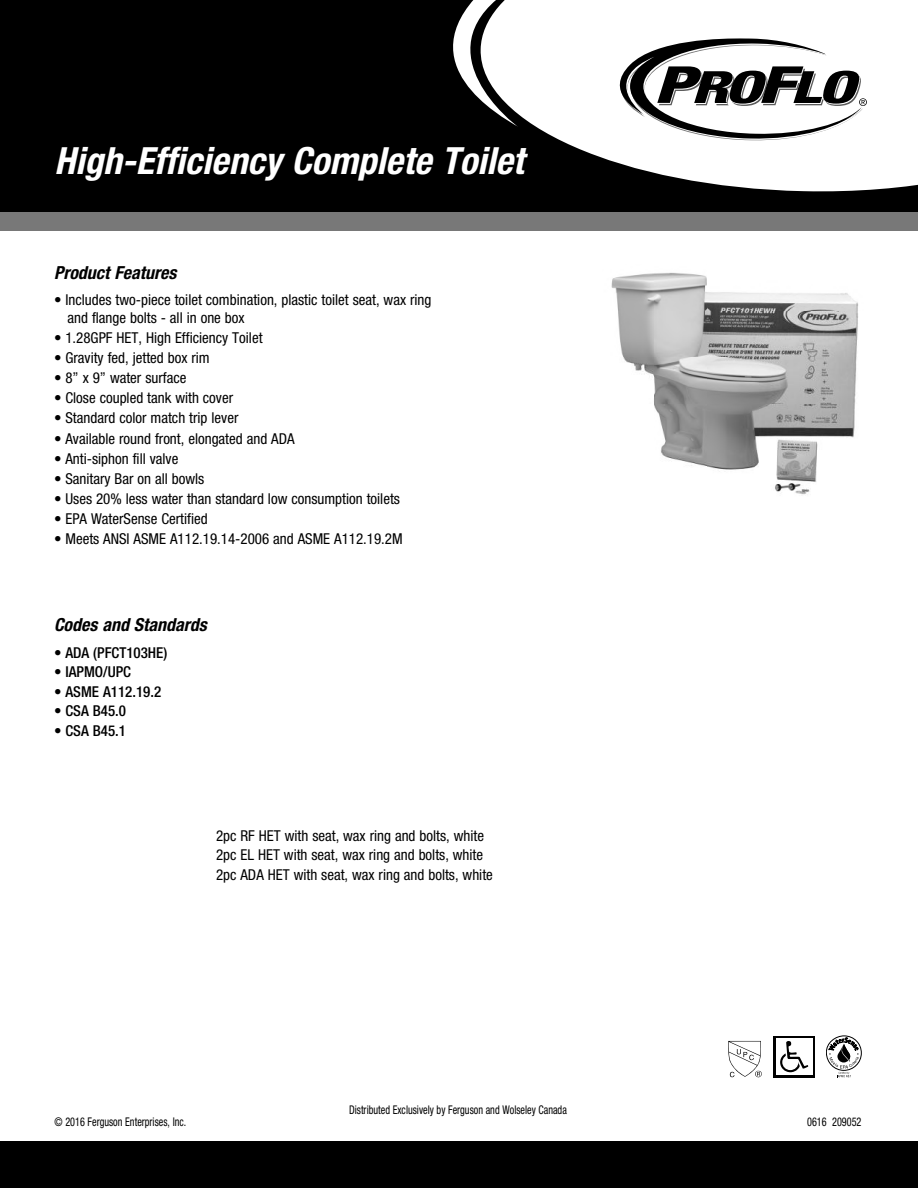
<style>
.page{position:relative;width:918px;height:1188px;background:#fff}
.page>*{position:absolute;margin:0;border:0;box-sizing:border-box;transform-origin:0 0}
.t1{font:italic 700 condensed 37.5px "Helvetica Neue";color:#fff}
.t2{font:italic 700 condensed 18px "Helvetica Neue";color:#000}
.t3{font:condensed 15px/19.5px "Helvetica Neue";color:#000}
.t4{font:500 condensed 15px "Helvetica Neue LT Std";color:#000}
.t5{font:condensed 12px "Helvetica Neue";color:#000;scale:.85 1}
</style>
<div class="page">
<svg style="left:0;top:0;width:918px;height:212px;fill:#000"></svg>
<div style="left:0;top:1142px;width:918px;height:46px;background:#000"></div>
<svg style="left:603px;top:38px;width:264px;height:103px"></svg>
<div style="left:0;top:212px;width:918px;height:19px;background:#787878"></div>
<svg style="left:826px;top:1036px;width:35px;height:34px"></svg>
<div style="left:826px;top:1036px;width:36px;height:35px;border:1px solid #000;border-radius:50%"></div>
<svg style="left:829px;top:1036px;width:30px;height:41px"></svg>
<svg style="left:728px;top:1041px;width:34px;height:36px"></svg>
<svg style="left:773px;top:1036px;width:42px;height:42px"></svg>
<div style="left:776px;top:1039px;width:36px;height:36px;background:#fff"></div>
<svg style="left:780px;top:1052px;width:21px;height:20px"></svg>
<svg style="left:782px;top:1054px;width:16px;height:16px"></svg>
<svg style="left:785px;top:1041px;width:23px;height:28px"></svg>
<img style="left:611px;top:272px;width:247px;height:223px">
<h1 class="t1" style="left:55px;top:138px;width:471px">High-Efficiency Complete Toilet</h1>
<p class="t2" style="left:54px;top:262px;width:124px">Product Features</p>
<p class="t3" style="left:68px;top:290px;width:365px;line-height:18px;text-indent:-14px">• Includes two-piece toilet combination, plastic toilet seat, wax ring and flange bolts - all in one box</p>
<p class="t3" style="left:54px;top:328px;width:210px">• 1.28GPF HET, High Efficiency Toilet</p>
<p class="t3" style="left:54px;top:348px;width:157px">• Gravity fed, jetted box rim</p>
<p class="t3" style="left:54px;top:368px;width:134px">• 8” x 9” water surface</p>
<p class="t3" style="left:54px;top:388px;width:181px">• Close coupled tank with cover</p>
<p class="t3" style="left:54px;top:408px;width:186px">• Standard color match trip lever</p>
<p class="t3" style="left:54px;top:428px;width:242px">• Available round front, elongated and ADA</p>
<p class="t3" style="left:54px;top:449px;width:126px">• Anti-siphon fill valve</p>
<p class="t3" style="left:54px;top:469px;width:152px">• Sanitary Bar on all bowls</p>
<p class="t3" style="left:54px;top:489px;width:348px">• Uses 20% less water than standard low consumption toilets</p>
<p class="t3" style="left:54px;top:509px;width:155px">• EPA WaterSense Certified</p>
<p class="t3" style="left:54px;top:529px;width:350px">• Meets ANSI ASME A112.19.14-2006 and ASME A112.19.2M</p>
<p class="t2" style="left:54px;top:613px;width:154px">Codes and Standards</p>
<p class="t4" style="left:54px;top:643px;width:115px">• ADA (PFCT103HE)</p>
<p class="t4" style="left:54px;top:663px;width:79px">• IAPMO/UPC</p>
<p class="t4" style="left:54px;top:682px;width:109px">• ASME A112.19.2</p>
<p class="t4" style="left:54px;top:702px;width:74px">• CSA B45.0</p>
<p class="t4" style="left:54px;top:721px;width:74px">• CSA B45.1</p>
<p class="t3" style="left:216px;top:825px;width:278px">2pc RF HET with seat, wax ring and bolts, white<br>2pc EL HET with seat, wax ring and bolts, white<br>2pc ADA HET with seat, wax ring and bolts, white</p>
<p class="t5" style="left:349px;top:1103px;width:258px">Distributed Exclusively by Ferguson and Wolseley Canada</p>
<p class="t5" style="left:55px;top:1115px;width:157px">© 2016 Ferguson Enterprises, Inc.</p>
<p class="t5" style="left:807px;top:1115px;width:65px">0616 209052</p>
</div>
